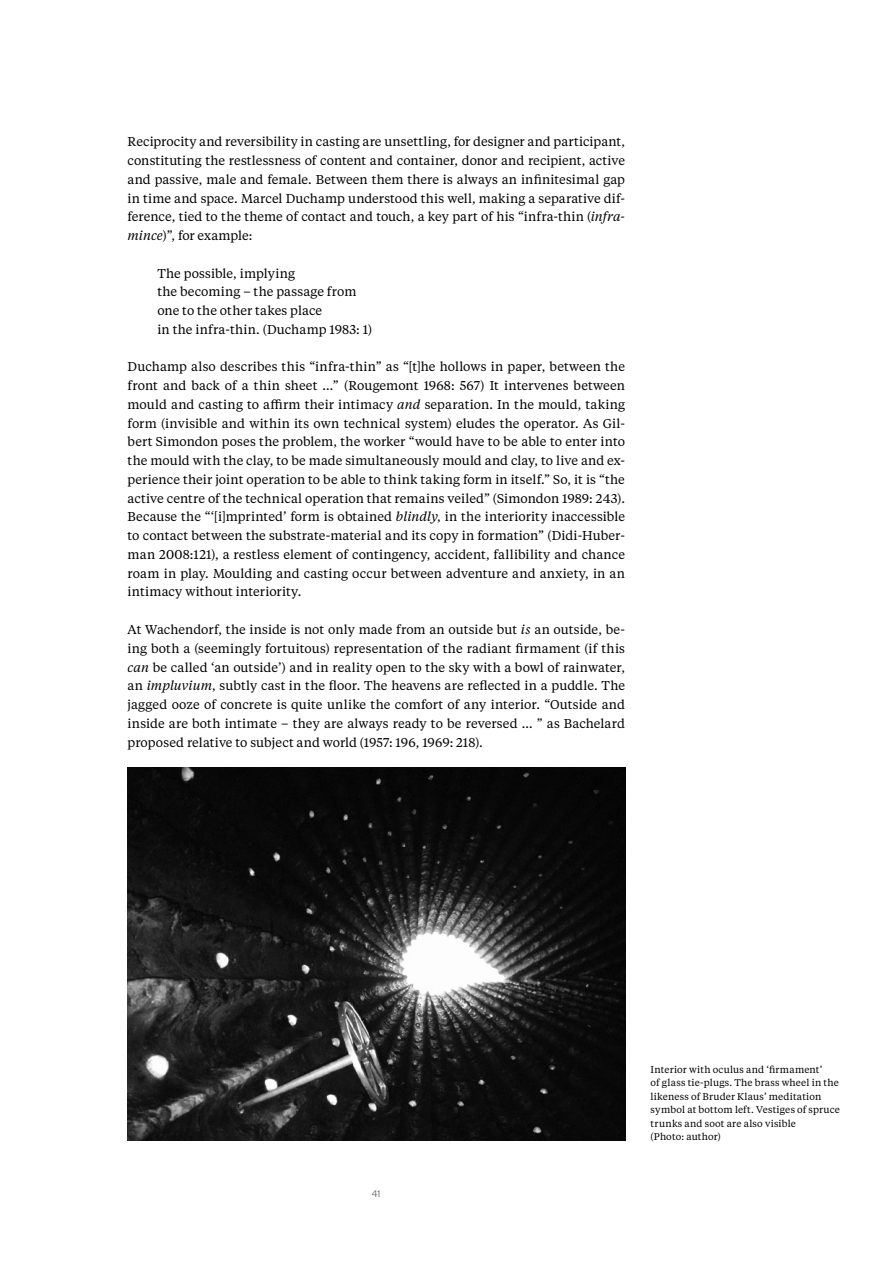
<style>
.page{position:relative;width:893px;height:1263px;background:#fff}
.page>*{position:absolute;margin:0;border:0;box-sizing:border-box;transform-origin:0 0}
.t1{font:12.75px/18.8px "Tiempos Text";letter-spacing:.005em;color:#000;text-align:justify}
.t2{font:300 10.5px "Founders Grotesk";color:#58595b}
.t3{font:9.75px/13.5px "Tiempos Text";letter-spacing:.015em;color:#000}
.s1{font-style:italic}
</style>
<div class="page">
<img style="left:128px;top:767px;width:497px;height:373px">
<p class="t1" style="left:128px;top:132px;width:499px">Reciprocity and reversibility in casting are unsettling, for designer and participant, constituting the restlessness of content and container, donor and recipient, active and passive, male and female. Between them there is always an infinitesimal gap in time and space. Marcel Duchamp understood this well, making a separative dif&shy;ference, tied to the theme of contact and touch, a key part of his “infra-thin (<span class="s1">infra&shy;mince</span>)”, for example:</p>
<p class="t1" style="left:157px;top:263px;width:216px;text-align:left">The possible, implying<br>the becoming – the passage from one to the other takes place<br>in the infra-thin. (Duchamp 1983: 1)</p>
<p class="t1" style="left:128px;top:357px;width:499px">Duchamp also describes this “infra-thin” as “[t]he hollows in paper, between the front and back of a thin sheet …” (Rougemont 1968: 567) It intervenes between mould and casting to affirm their intimacy <span class="s1">and</span> separation. In the mould, taking form (invisible and within its own technical system) eludes the operator. As Gil&shy;bert Simondon poses the problem, the worker “would have to be able to enter into the mould with the clay, to be made simultaneously mould and clay, to live and ex&shy;perience their joint operation to be able to think taking form in itself.” So, it is “the active centre of the technical operation that remains veiled” (Simondon 1989: 243).<br>Because the “‘[i]mprinted’ form is obtained <span class="s1">blindly</span>, in the interiority inaccessible to contact between the substrate-material and its copy in formation” (Didi-Huber&shy;man 2008:121), a restless element of contingency, accident, fallibility and chance roam in play. Moulding and casting occur between adventure and anxiety, in an intimacy without interiority.</p>
<p class="t1" style="left:128px;top:619px;width:499px">At Wachendorf, the inside is not only made from an outside but <span class="s1">is</span> an outside, be&shy;ing both a (seemingly fortuitous) representation of the radiant firmament (if this <span class="s1">can</span> be called ‘an outside’) and in reality open to the sky with a bowl of rainwater, an <span class="s1">impluvium</span>, subtly cast in the floor. The heavens are reflected in a puddle. The jagged ooze of concrete is quite unlike the comfort of any interior. “Outside and inside are both intimate – they are always ready to be reversed … ” as Bachelard proposed relative to subject and world (1957: 196, 1969: 218).</p>
<p class="t2" style="left:372px;top:1187px;width:10px">41</p>
<p class="t3" style="left:651px;top:1062px;width:191px">Interior with oculus and ‘firmament’<br>of glass tie-plugs. The brass wheel in the likeness of Bruder Klaus’ meditation symbol at bottom left. Vestiges of spruce trunks and soot are also visible<br>(Photo: author)</p>
</div>
